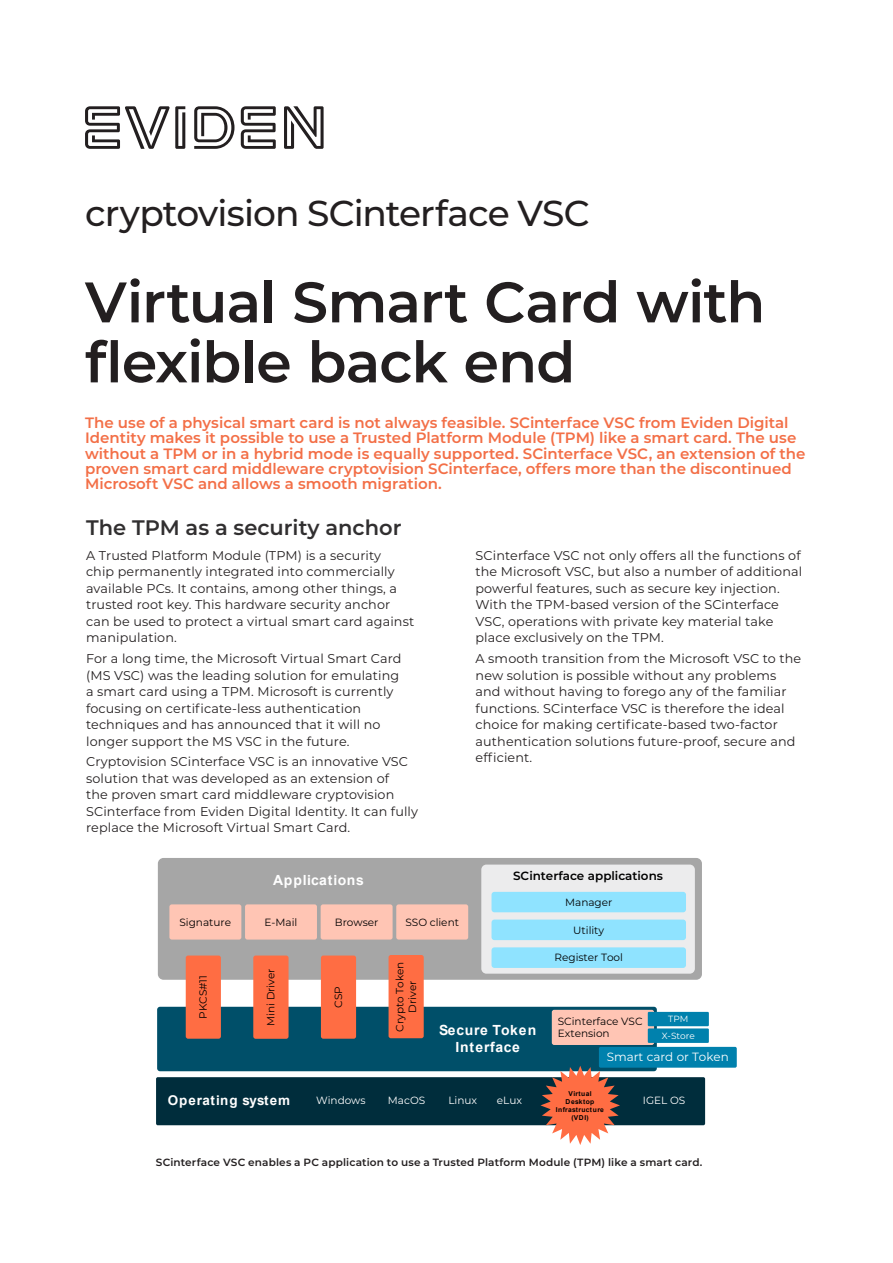
<style>
.page{position:relative;width:893px;height:1263px;background:#fff}
.page>*{position:absolute;margin:0;border:0;box-sizing:border-box;transform-origin:0 0}
.Cover_title_Montserrat_Semibold_38pt{font:600 57px/60px "Montserrat";letter-spacing:-.015em;color:#231f20}
.Product_name_Montserrat_Medium_24pt{font:500 36px "Montserrat";letter-spacing:-.025em;color:#231f20}
.H1_-_Raleway_SemiBold_20pt{font:600 21px "Montserrat";color:#312f30}
.Emphasized_text_Montserrat_Semibold_10pt{font:600 15px/15.3px "Montserrat";color:#f36f47}
.t1{font:700 13.95px/16.8px "Arial";letter-spacing:.04em;color:#fff;text-align:center}
.t2{font:700 13.5px "Arial";letter-spacing:.06em;color:#fff}
.t3{font:12.75px/16.5px "Montserrat";letter-spacing:.01em;color:#231f20}
.t4{font:600 12px "Montserrat";color:#000}
.t5{font:12px "Montserrat";letter-spacing:-.005em;color:#fff}
.t6{font:10.5px/12.6px "Montserrat";color:#000;text-align:center}
.H2_Montserrat_Semibold_10pt{font:600 10.5px "Montserrat";letter-spacing:.015em;color:#231f20}
.t7{font:10.5px "Montserrat";color:#fff}
.t8{font:9px/16.6px "Montserrat";letter-spacing:.005em;color:#fff;text-align:center}
.t9{font:700 6.75px/8.1px "Arial";letter-spacing:.065em;color:#000;text-align:center}
</style>
<div class="page">
<svg style="left:85px;top:106px;width:239px;height:43px"></svg>
<div style="left:156px;top:1077px;width:549px;height:48px;background:#002d3c;border-radius:2px"></div>
<div style="left:158px;top:858px;width:544px;height:122px;background:#a6a6a6;border-radius:6px"></div>
<div style="left:157px;top:1007px;width:500px;height:64px;background:#004f69;border-radius:3px"></div>
<div style="left:481px;top:864px;width:214px;height:110px;background:#ececed;border-radius:5px"></div>
<div style="left:169px;top:904px;width:72px;height:35px;background:#ffc5b4;border-radius:2px"></div>
<div style="left:321px;top:904px;width:72px;height:35px;background:#ffc5b4;border-radius:2px"></div>
<div style="left:245px;top:904px;width:72px;height:35px;background:#ffc5b4;border-radius:2px"></div>
<div style="left:396px;top:904px;width:72px;height:35px;background:#ffc5b4;border-radius:2px"></div>
<div style="left:491px;top:892px;width:195px;height:20px;background:#8fe3ff;border-radius:3px"></div>
<div style="left:491px;top:919px;width:195px;height:21px;background:#8fe3ff;border-radius:3px"></div>
<div style="left:491px;top:947px;width:195px;height:21px;background:#8fe3ff;border-radius:3px"></div>
<div style="left:186px;top:955px;width:35px;height:84px;background:#ff6d43;border-radius:2px"></div>
<div style="left:321px;top:955px;width:35px;height:84px;background:#ff6d43;border-radius:2px"></div>
<div style="left:253px;top:955px;width:36px;height:84px;background:#ff6d43;border-radius:2px"></div>
<div style="left:389px;top:955px;width:35px;height:83px;background:#ff6d43;border-radius:2px"></div>
<div style="left:599px;top:1047px;width:138px;height:21px;background:#0081ad;border-radius:2px"></div>
<svg style="left:540px;top:1066px;width:80px;height:79px"></svg>
<div style="left:552px;top:1010px;width:102px;height:35px;background:#ffc5b4;border-radius:2px"></div>
<div style="left:648px;top:1012px;width:61px;height:14px;background:#0081ad"></div>
<div style="left:648px;top:1028px;width:61px;height:15px;background:#0081ad"></div>
<p class="Product_name_Montserrat_Medium_24pt" style="left:85px;top:188px;width:506px">cryptovision SCinterface VSC</p>
<p class="Cover_title_Montserrat_Semibold_38pt" style="left:85px;top:270px;width:682px">Virtual Smart Card with flexible back end</p>
<p class="Emphasized_text_Montserrat_Semibold_10pt" style="left:85px;top:414px;width:722px">The use of a physical smart card is not always feasible. SCinterface VSC from Eviden Digital Identity makes it possible to use a Trusted Platform Module (TPM) like a smart card. The use without a TPM or in a hybrid mode is equally supported. SCinterface VSC, an extension of the proven smart card middleware cryptovision SCinterface, offers more than the discontinued Microsoft VSC and allows a smooth migration.</p>
<h1 class="H1_-_Raleway_SemiBold_20pt" style="left:86px;top:512px;width:317px">The TPM as a security anchor</h1>
<p class="t3" style="left:86px;top:547px;width:330px">A Trusted Platform Module (TPM) is a security<br>chip permanently integrated into commercially available PCs. It contains, among other things, a trusted root key. This hardware security anchor can be used to protect a virtual smart card against manipulation.</p>
<p class="t3" style="left:86px;top:650px;width:317px">For a long time, the Microsoft Virtual Smart Card (MS VSC) was the leading solution for emulating a smart card using a TPM. Microsoft is currently focusing on certificate-less authentication techniques and has announced that it will no longer support the MS VSC in the future.</p>
<p class="t3" style="left:86px;top:753px;width:333px">Cryptovision SCinterface VSC is an innovative VSC solution that was developed as an extension of<br>the proven smart card middleware cryptovision SCinterface from Eviden Digital Identity. It can fully replace the Microsoft Virtual Smart Card.</p>
<p class="t3" style="left:476px;top:547px;width:328px">SCinterface VSC not only offers all the functions of the Microsoft VSC, but also a number of additional powerful features, such as secure key injection.<br>With the TPM-based version of the SCinterface VSC, operations with private key material take place exclusively on the TPM.</p>
<p class="t3" style="left:476px;top:650px;width:327px">A smooth transition from the Microsoft VSC to the new solution is possible without any problems and without having to forego any of the familiar functions. SCinterface VSC is therefore the ideal choice for making certificate-based two-factor authentication solutions future-proof, secure and efficient.</p>
<p class="t4" style="left:513px;top:867px;width:151px">SCinterface applications</p>
<p class="t6" style="left:565px;top:895px;width:49px">Manager</p>
<p class="t6" style="left:573px;top:923px;width:32px">Utility</p>
<p class="t6" style="left:554px;top:951px;width:70px">Register Tool</p>
<p class="t1" style="left:273px;top:872px;width:92px">Applications</p>
<p class="t6" style="left:179px;top:915px;width:53px">Signature</p>
<p class="t6" style="left:265px;top:915px;width:34px">E-Mail</p>
<p class="t6" style="left:335px;top:915px;width:45px">Browser</p>
<p class="t6" style="left:405px;top:915px;width:55px">SSO client</p>
<p class="t6" style="left:264px;top:1026px;width:59px;rotate:-90deg">Mini Driver</p>
<p class="t6" style="left:393px;top:1032px;width:72px;rotate:-90deg">Crypto Token<br>Driver</p>
<p class="t6" style="left:197px;top:1019px;width:45px;rotate:-90deg">PKCS#11</p>
<p class="t6" style="left:332px;top:1008px;width:23px;rotate:-90deg">CSP</p>
<p class="t6" style="left:558px;top:1014px;width:86px;text-align:left">SCinterface VSC<br>Extension</p>
<p class="t8" style="left:662px;top:1010px;width:35px">TPM<br>X-Store</p>
<p class="t1" style="left:439px;top:1022px;width:99px">Secure Token<br>Interface</p>
<p class="t5" style="left:607px;top:1049px;width:123px">Smart card or Token</p>
<p class="t9" style="left:556px;top:1089px;width:50px">Virtual<br>Desktop<br>Infrastructure (VDI)</p>
<p class="t2" style="left:168px;top:1090px;width:124px">Operating system</p>
<p class="t7" style="left:316px;top:1093px;width:51px">Windows</p>
<p class="t7" style="left:388px;top:1093px;width:39px">MacOS</p>
<p class="t7" style="left:448px;top:1093px;width:30px">Linux</p>
<p class="t7" style="left:497px;top:1093px;width:27px">eLux</p>
<p class="t7" style="left:643px;top:1093px;width:44px">IGEL OS</p>
<h2 class="H2_Montserrat_Semibold_10pt" style="left:156px;top:1154px;width:548px">SCinterface VSC enables a PC application to use a Trusted Platform Module (TPM) like a smart card.</h2>
</div>
